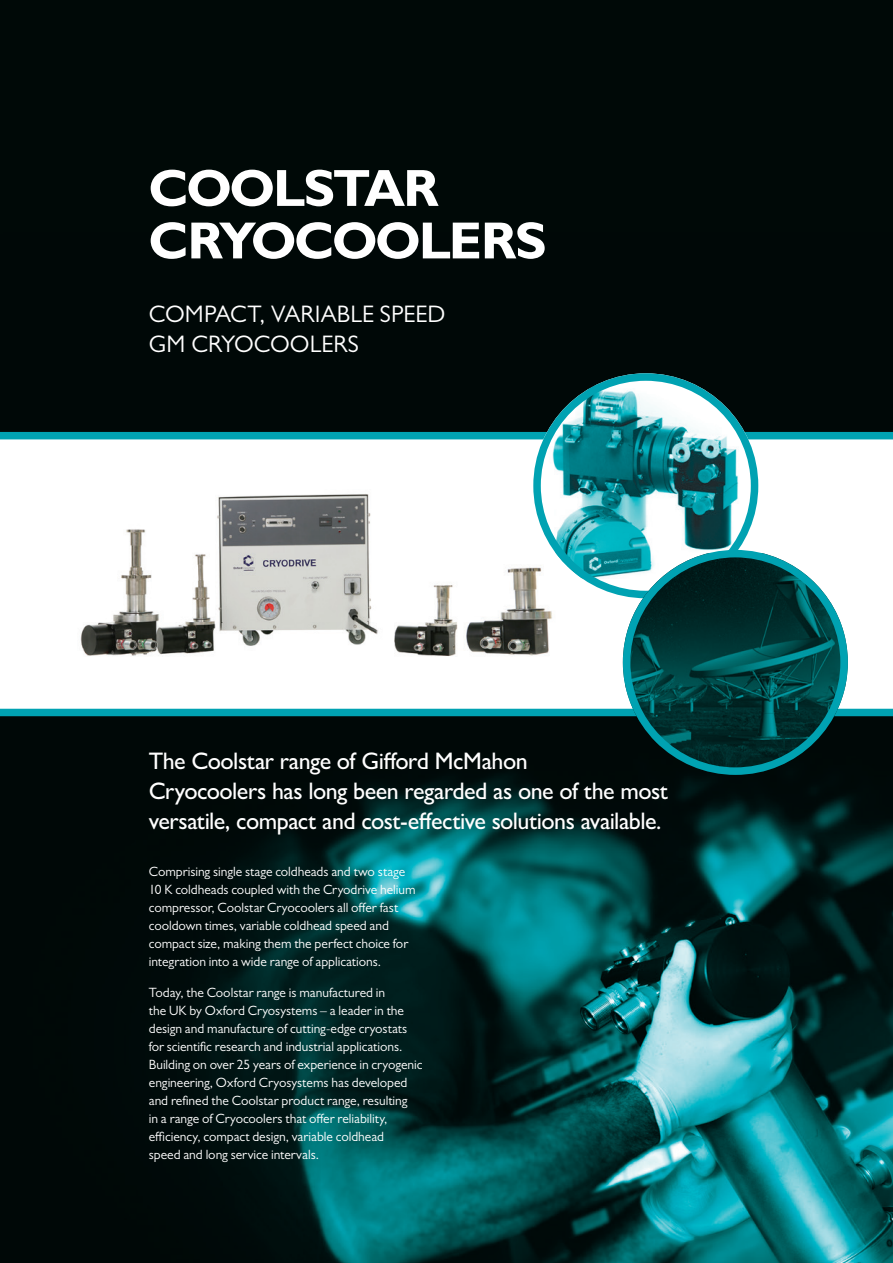
<style>
.page{position:relative;width:893px;height:1263px;background:#fff}
.page>*{position:absolute;margin:0;border:0;box-sizing:border-box;transform-origin:0 0}
.t1{font:700 52.5px/52.5px "Gill Sans MT Pro";letter-spacing:-.03em;color:#fff}
.t2{font:500 24px/30px "Gill Sans MT Pro";letter-spacing:-.02em;color:#fff}
.t3{font:24px "Gill Sans MT Pro";letter-spacing:.005em;color:#fff}
.t4{font:13.5px/18px "Gill Sans MT Pro";letter-spacing:-.005em;color:#fff}
</style>
<div class="page">
<img style="left:0;top:0;width:893px;height:1263px">
<svg style="left:0;top:428px;width:893px;height:292px"></svg>
<img style="left:533px;top:373px;width:225px;height:219px">
<div style="left:533px;top:373px;width:225px;height:225px;border:8px solid #00a2b2;border-radius:50%"></div>
<img style="left:623px;top:553px;width:225px;height:219px">
<div style="left:623px;top:550px;width:225px;height:225px;border:8px solid #00a2b2;border-radius:50%"></div>
<img style="left:55px;top:466px;width:512px;height:216px">
<h1 class="t1" style="left:149px;top:161px;width:390px">COOLSTAR<br>CRYOCOOLERS</h1>
<h2 class="t3" style="left:149px;top:300px;width:71px">Compact</h2>
<h2 class="t3" style="left:259px;top:300px;width:26px">, variabl</h2>
<h2 class="t3" style="left:362px;top:300px;width:79px">e speed</h2>
<h2 class="t3" style="left:149px;top:330px;width:104px">GM Cryocool</h2>
<h2 class="t3" style="left:321px;top:330px;width:25px">ers</h2>
<h2 class="t2" style="left:149px;top:746px;width:521px">The Coolstar range of Gifford McMahon<br>Cryocoolers has long been regarded as one of the most versatile, compact and cost-effective solutions available.</h2>
<p class="t4" style="left:149px;top:862px;width:268px">Comprising single stage coldheads and two stage 10 K coldheads coupled with the Cryodrive helium compressor, Coolstar Cryocoolers all offer fast cooldown times, variable coldhead speed and compact size, making them the perfect choice for integration into a wide range of applications.</p>
<p class="t4" style="left:149px;top:983px;width:275px">Today, the Coolstar range is manufactured in<br>the UK by Oxford Cryosystems – a leader in the design and manufacture of cutting-edge cryostats for scientific research and industrial applications.<br>Building on over 25 years of experience in cryogenic engineering, Oxford Cryosystems has developed and refined the Coolstar product range, resulting<br>in a range of Cryocoolers that offer reliability, efficiency, compact design, variable coldhead<br>speed and long service intervals.</p>
</div>
